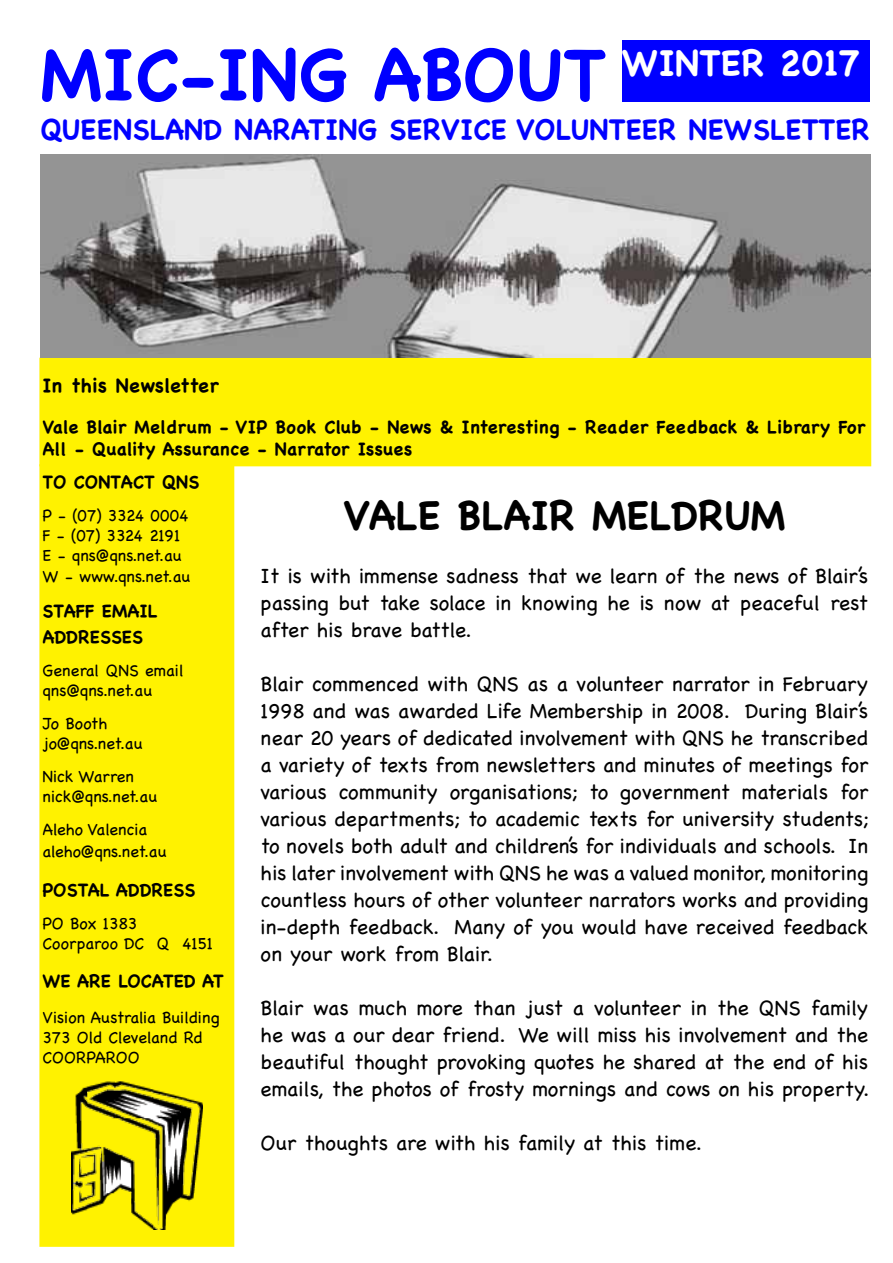
<style>
.page{position:relative;width:893px;height:1263px;background:#fff}
.page>*{position:absolute;margin:0;border:0;box-sizing:border-box;transform-origin:0 0}
.t1{font:700 72px "Chalkboard";color:#00f}
.t2{font:700 40.5px "Chalkboard";color:#000}
.t3{font:700 36px "Chalkboard";color:#fff}
.t4{font:700 28.5px "Chalkboard";color:#00f}
.t5{font:21px/27px "Chalkboard";color:#000;text-align:justify}
.t6{font:700 19.5px "Chalkboard";letter-spacing:.02em;color:#000}
.t7{font:700 18px/21.6px "Chalkboard";letter-spacing:.02em;color:#000}
.t8{font:700 18px/25.2px "Chalkboard";color:#000}
.t9{font:16.5px/19.8px "Chalkboard";color:#000}
</style>
<div class="page">
<div style="left:41px;top:466px;width:192px;height:779px;background:#fff200"></div>
<div style="left:39px;top:464px;width:195px;height:783px;border:3px solid #fff200"></div>
<div style="left:41px;top:359px;width:829px;height:106px;background:#fff200"></div>
<div style="left:39px;top:358px;width:832px;height:108px;border:3px solid #fff200"></div>
<img style="left:71px;top:1081px;width:132px;height:148px">
<img style="left:41px;top:155px;width:829px;height:203px">
<div style="left:622px;top:40px;width:248px;height:62px;background:#00f"></div>
<h1 class="t1" style="left:41px;top:32px;width:567px">MIC-ING ABOUT</h1>
<h3 class="t4" style="left:41px;top:113px;width:831px">QUEENSLAND NARATING SERVICE VOLUNTEER NEWSLETTER</h3>
<h3 class="t3" style="left:622px;top:42px;width:240px">WINTER 2017</h3>
<p class="t6" style="left:42px;top:374px;width:178px">In this Newsletter</p>
<p class="t7" style="left:42px;top:416px;width:824px">Vale Blair Meldrum - VIP Book Club - News &amp; Interesting - Reader Feedback &amp; Library For<br>All - Quality Assurance - Narrator Issues</p>
<h2 class="t2" style="left:344px;top:491px;width:443px">VALE BLAIR MELDRUM</h2>
<p class="t5" style="left:261px;top:562px;width:609px">It is with immense sadness that we learn of the news of Blair’s passing but take solace in knowing he is now at peaceful rest after his brave battle.</p>
<p class="t5" style="left:261px;top:670px;width:610px">Blair commenced with QNS as a volunteer narrator in February 1998 and was awarded Life Membership in 2008. During Blair’s near 20 years of dedicated involvement with QNS he transcribed a variety of texts from newsletters and minutes of meetings for various community organisations; to government materials for various departments; to academic texts for university students; to novels both adult and children’s for individuals and schools. In his later involvement with QNS he was a valued monitor, monitoring countless hours of other volunteer narrators works and providing in-depth feedback. Many of you would have received feedback on your work from Blair.</p>
<p class="t5" style="left:261px;top:994px;width:610px">Blair was much more than just a volunteer in the QNS family he was a our dear friend. We will miss his involvement and the beautiful thought provoking quotes he shared at the end of his emails, the photos of frosty mornings and cows on his property.</p>
<p class="t5" style="left:261px;top:1129px;width:443px">Our thoughts are with his family at this time.</p>
<p class="t8" style="left:42px;top:469px;width:158px">TO CONTACT QNS</p>
<p class="t9" style="left:42px;top:505px;width:148px">P - (07) 3324 0004<br>F - (07) 3324 2191<br>E - qns@qns.net.au</p>
<p class="t9" style="left:42px;top:567px;width:149px">W - www.qns.net.au</p>
<p class="t8" style="left:42px;top:599px;width:117px">STAFF EMAIL<br>ADDRESSES</p>
<p class="t9" style="left:42px;top:660px;width:143px">General QNS email qns@qns.net.au</p>
<p class="t9" style="left:42px;top:713px;width:102px">Jo Booth jo@qns.net.au</p>
<p class="t9" style="left:42px;top:766px;width:116px">Nick Warren nick@qns.net.au</p>
<p class="t9" style="left:42px;top:819px;width:126px;line-height:21.6px">Aleho Valencia aleho@qns.net.au</p>
<p class="t8" style="left:42px;top:877px;width:155px">POSTAL ADDRESS</p>
<p class="t9" style="left:42px;top:913px;width:172px">PO Box 1383<br>Coorparoo DC Q 4151</p>
<p class="t8" style="left:42px;top:968px;width:183px">WE ARE LOCATED AT</p>
<p class="t9" style="left:42px;top:1008px;width:178px">Vision Australia Building<br>373 Old Cleveland Rd<br>COORPAROO</p>
</div>
